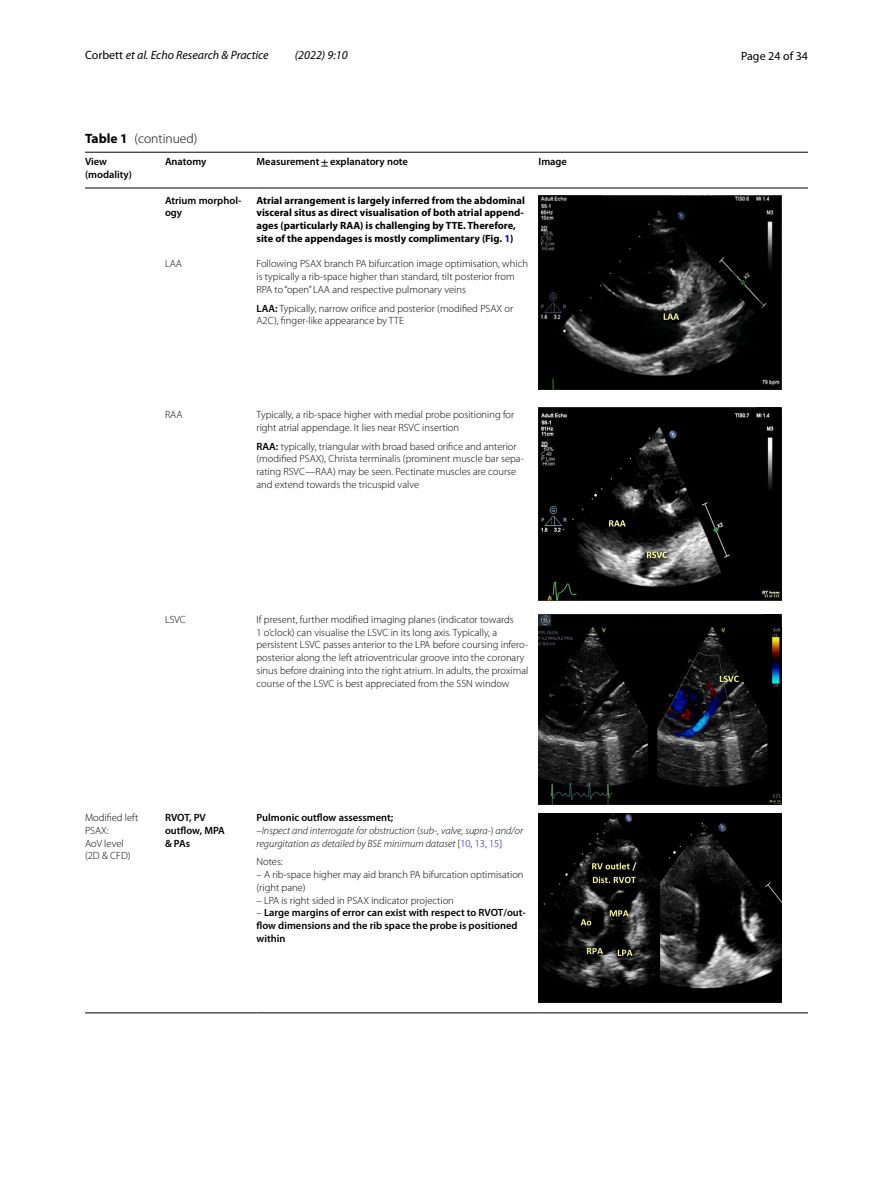
<style>
.page{position:relative;width:893px;height:1187px;background:#fff}
.page>*{position:absolute;margin:0;border:0;box-sizing:border-box;transform-origin:0 0}
.t1{font:300 13.5px "Myriad Pro";color:#000}
.t2{font:italic 12px "Myriad Pro";color:#000}
.t3{font:12px "Myriad Pro";color:#000}
.t4{font:300 10.5px/12.8px "Myriad Pro";color:#000}
.t5{font:700 10.5px/12.8px "Myriad Pro";color:#000}
.t6{font:600 10.5px/12.8px "Myriad Pro";color:#000}
.t7{font:italic 300 10.5px/12.8px "Myriad Pro";color:#000}
.s1{font-style:normal}
.s2{font-weight:700}
.s3{font-family:"STIX";font-weight:700}
.s4{color:#00f}
.s5{font-weight:600}
.s6{font-weight:600;font-style:normal}
.s7{font-style:normal;color:#00f}
.s8{font-weight:300}
</style>
<div class="page">
<hr style="left:85px;top:152px;width:80px;height:1px;background:#000">
<hr style="left:85px;top:188px;width:80px;height:1px;background:#000">
<hr style="left:165px;top:152px;width:91px;height:1px;background:#000">
<hr style="left:165px;top:188px;width:91px;height:1px;background:#000">
<hr style="left:256px;top:152px;width:282px;height:1px;background:#000">
<hr style="left:256px;top:188px;width:282px;height:1px;background:#000">
<hr style="left:538px;top:152px;width:270px;height:1px;background:#000">
<hr style="left:538px;top:188px;width:270px;height:1px;background:#000">
<hr style="left:85px;top:1012px;width:80px;height:1px;background:#000">
<hr style="left:165px;top:1012px;width:91px;height:1px;background:#000">
<hr style="left:256px;top:1012px;width:282px;height:1px;background:#000">
<hr style="left:538px;top:1012px;width:270px;height:1px;background:#000">
<img style="left:538px;top:196px;width:243px;height:194px">
<img style="left:538px;top:407px;width:243px;height:193px">
<img style="left:538px;top:615px;width:243px;height:189px">
<img style="left:538px;top:813px;width:243px;height:189px">
<p class="t2" style="left:85px;top:48px;width:185px"><span class="s1">Corbett</span> et al. Echo Research &amp; Practice</p>
<p class="t2" style="left:295px;top:48px;width:54px">(2022) 9:10</p>
<p class="t3" style="left:741px;top:48px;width:68px">Page 24 of 34</p>
<p class="t1" style="left:85px;top:131px;width:114px"><span class="s2">Table 1</span> (continued)</p>
<p class="t6" style="left:85px;top:155px;width:48px">View (modality)</p>
<p class="t6" style="left:165px;top:155px;width:43px">Anatomy</p>
<p class="t6" style="left:256px;top:155px;width:153px">Measurement<span class="s3">±</span>explanatory note</p>
<p class="t6" style="left:538px;top:155px;width:30px">Image</p>
<p class="t6" style="left:165px;top:193px;width:78px">Atrium morphol‑ ogy</p>
<p class="t5" style="left:256px;top:193px;width:270px">Atrial arrangement is largely inferred from the abdominal visceral situs as direct visualisation of both atrial append&shy;ages (particularly RAA) is challenging by TTE. Therefore, site of the appendages is mostly complimentary (Fig. <span class="s4">1</span>)</p>
<p class="t4" style="left:256px;top:258px;width:273px">Following PSAX branch PA bifurcation image optimisation, which is typically a rib-space higher than standard, tilt posterior from<br>RPA to “open” LAA and respective pulmonary veins</p>
<p class="t4" style="left:256px;top:302px;width:258px"><span class="s5">LAA:</span> Typically, narrow orifice and posterior (modified PSAX or<br>A2C), finger-like appearance by TTE</p>
<p class="t4" style="left:165px;top:258px;width:18px">LAA</p>
<p class="t4" style="left:165px;top:408px;width:19px">RAA</p>
<p class="t4" style="left:256px;top:408px;width:259px">Typically, a rib-space higher with medial probe positioning for right atrial appendage. It lies near RSVC insertion</p>
<p class="t4" style="left:256px;top:440px;width:269px"><span class="s5">RAA:</span> typically, triangular with broad based orifice and anterior (modified PSAX), Christa terminalis (prominent muscle bar sepa&shy;rating RSVC—RAA) may be seen. Pectinate muscles are course and extend towards the tricuspid valve</p>
<p class="t4" style="left:165px;top:613px;width:22px">LSVC</p>
<p class="t4" style="left:256px;top:613px;width:273px">If present, further modified imaging planes (indicator towards<br>1 o’clock) can visualise the LSVC in its long axis. Typically, a persistent LSVC passes anterior to the LPA before coursing infero&shy;posterior along the left atrioventricular groove into the coronary sinus before draining into the right atrium. In adults, the proximal course of the LSVC is best appreciated from the SSN window</p>
<p class="t4" style="left:85px;top:811px;width:55px">Modified left<br>PSAX:<br>AoV level (2D &amp; CFD)</p>
<p class="t6" style="left:165px;top:810px;width:61px">RVOT, PV outflow, MPA &amp; PAs</p>
<p class="t7" style="left:256px;top:811px;width:268px"><span class="s6">Pulmonic outflow assessment;<br></span><span class="s1">–</span>Inspect and interrogate for obstruction <span class="s1">(</span>sub-, valve, supra-<span class="s1">)</span> and/or regurgitation as detailed by BSE minimum dataset <span class="s1">[</span><span class="s7">10</span><span class="s1">,</span> <span class="s7">13</span><span class="s1">,</span> <span class="s7">15</span><span class="s1">]</span></p>
<p class="t4" style="left:256px;top:855px;width:28px">Notes:</p>
<p class="t4" style="left:256px;top:868px;width:269px">– A rib-space higher may aid branch PA bifurcation optimisation (right pane)</p>
<p class="t4" style="left:256px;top:893px;width:199px">– LPA is right sided in PSAX indicator projection</p>
<p class="t6" style="left:256px;top:906px;width:271px"><span class="s8">–</span> Large margins of error can exist with respect to RVOT/out‑ flow dimensions and the rib space the probe is positioned within</p>
</div>
